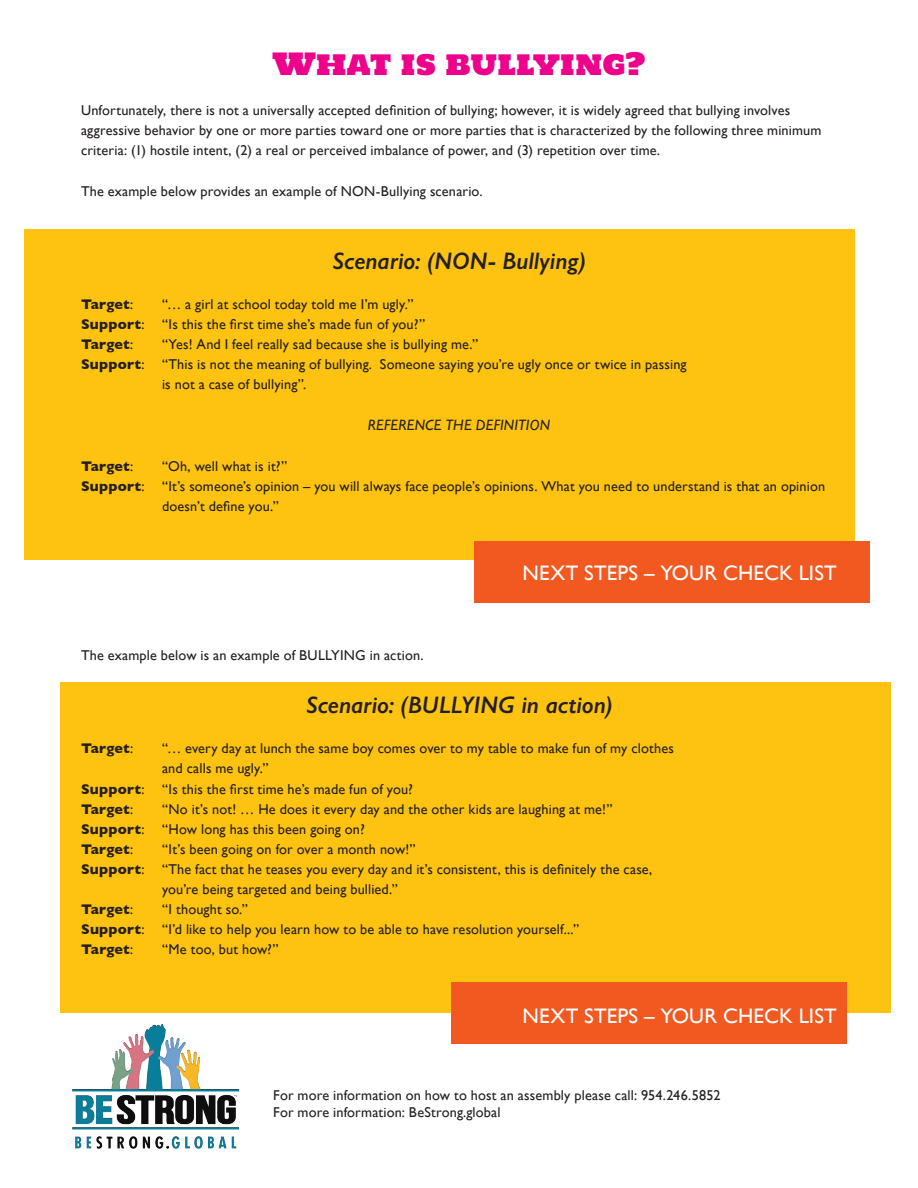
<style>
.page{position:relative;width:918px;height:1188px;background:#fff}
.page>*{position:absolute;margin:0;border:0;box-sizing:border-box;transform-origin:0 0}
.t1{font:30px "Holtwood One SC";letter-spacing:-.005em;color:#ed028c}
.t2{font:italic 600 24px "Gill Sans";letter-spacing:-.005em;color:#231f20}
.t3{font:21px "Gill Sans";letter-spacing:.01em;color:#fff}
.t4{font:italic 15px "Gill Sans";letter-spacing:.015em;color:#231f20}
.t5{font:14.25px/20.1px "Gill Sans";letter-spacing:.01em;color:#231f20}
.t6{font:700 14.25px "Gill Sans";letter-spacing:.01em;color:#231f20}
.s1{font-weight:700}
.s2{font-weight:400}
</style>
<div class="page">
<div style="left:24px;top:229px;width:831px;height:330px;background:#fec210"></div>
<div style="left:474px;top:541px;width:396px;height:62px;background:#f15921"></div>
<div style="left:60px;top:682px;width:831px;height:331px;background:#fec210"></div>
<div style="left:452px;top:982px;width:395px;height:62px;background:#f15921"></div>
<img style="left:72px;top:1023px;width:167px;height:126px">
<h1 class="t1" style="left:272px;top:47px;width:375px">What is bullying?</h1>
<p class="t5" style="left:81px;top:100px;width:742px">Unfortunately, there is not a universally accepted definition of bullying; however, it is widely agreed that bullying involves aggressive behavior by one or more parties toward one or more parties that is characterized by the following three minimum criteria: (1) hostile intent, (2) a real or perceived imbalance of power, and (3) repetition over time.</p>
<p class="t5" style="left:81px;top:181px;width:403px">The example below provides an example of NON-Bullying scenario.</p>
<h2 class="t2" style="left:333px;top:246px;width:254px">Scenario: (NON- Bullying)</h2>
<p class="t5" style="left:81px;top:294px;width:346px;text-indent:81px">“… a girl at school today told me I’m ugly.”<br><span class="s1">Support</span>: “Is this the first time she’s made fun of you?”<br><span class="s1">Target</span>:</p>
<p class="t6" style="left:81px;top:293px;width:54px">Target<span class="s2">:</span></p>
<p class="t5" style="left:162px;top:334px;width:318px">“Yes! And I feel really sad because she is bullying me.”</p>
<p class="t5" style="left:81px;top:354px;width:607px"><span class="s1">Support</span>: “This is not the meaning of bullying. Someone saying you’re ugly once or twice in passing</p>
<p class="t5" style="left:162px;top:374px;width:146px">is not a case of bullying”.</p>
<p class="t4" style="left:368px;top:417px;width:184px">REFERENCE THE DEFINITION</p>
<p class="t6" style="left:81px;top:455px;width:54px">Target<span class="s2">:</span></p>
<p class="t5" style="left:162px;top:456px;width:127px">“Oh, well what is it?”</p>
<p class="t5" style="left:81px;top:476px;width:746px"><span class="s1">Support</span>: “It’s someone’s opinion – you will always face people’s opinions. What you need to understand is that an opinion</p>
<p class="t5" style="left:162px;top:496px;width:118px">doesn’t define you.”</p>
<h3 class="t3" style="left:523px;top:560px;width:316px">NEXT STEPS – YOUR CHECK LIST</h3>
<p class="t5" style="left:81px;top:645px;width:344px">The example below is an example of BULLYING in action.</p>
<h2 class="t2" style="left:306px;top:690px;width:307px">Scenario: (BULLYING in action)</h2>
<p class="t6" style="left:81px;top:737px;width:54px">Target<span class="s2">:</span></p>
<p class="t5" style="left:162px;top:738px;width:513px">“… every day at lunch the same boy comes over to my table to make fun of my clothes</p>
<p class="t5" style="left:162px;top:758px;width:108px">and calls me ugly.”</p>
<p class="t5" style="left:81px;top:779px;width:333px"><span class="s1">Support</span>: “Is this the first time he’s made fun of you?</p>
<p class="t6" style="left:81px;top:798px;width:54px">Target<span class="s2">:</span></p>
<p class="t5" style="left:81px;top:799px;width:533px;text-indent:81px">“No it’s not! … He does it every day and the other kids are laughing at me!”<br><span class="s1">Support</span>: “How long has this been going on?<br><span class="s1">Target</span>:</p>
<p class="t5" style="left:162px;top:839px;width:255px">“It’s been going on for over a month now!”</p>
<p class="t5" style="left:81px;top:859px;width:573px"><span class="s1">Support</span>: “The fact that he teases you every day and it’s consistent, this is definitely the case,</p>
<p class="t5" style="left:162px;top:879px;width:237px">you’re being targeted and being bullied.”</p>
<p class="t6" style="left:81px;top:898px;width:54px">Target<span class="s2">:</span></p>
<p class="t5" style="left:81px;top:899px;width:500px;text-indent:81px">“I thought so.”<br><span class="s1">Support</span>: “I’d like to help you learn how to be able to have resolution yourself...”<br><span class="s1">Target</span>:</p>
<p class="t5" style="left:162px;top:939px;width:118px">“Me too, but how?”</p>
<h3 class="t3" style="left:523px;top:1004px;width:316px">NEXT STEPS – YOUR CHECK LIST</h3>
<p class="t5" style="left:273px;top:1087px;width:449px;line-height:17.1px">For more information on how to host an assembly please call: 954.246.5852<br>For more information: BeStrong.global</p>
</div>
